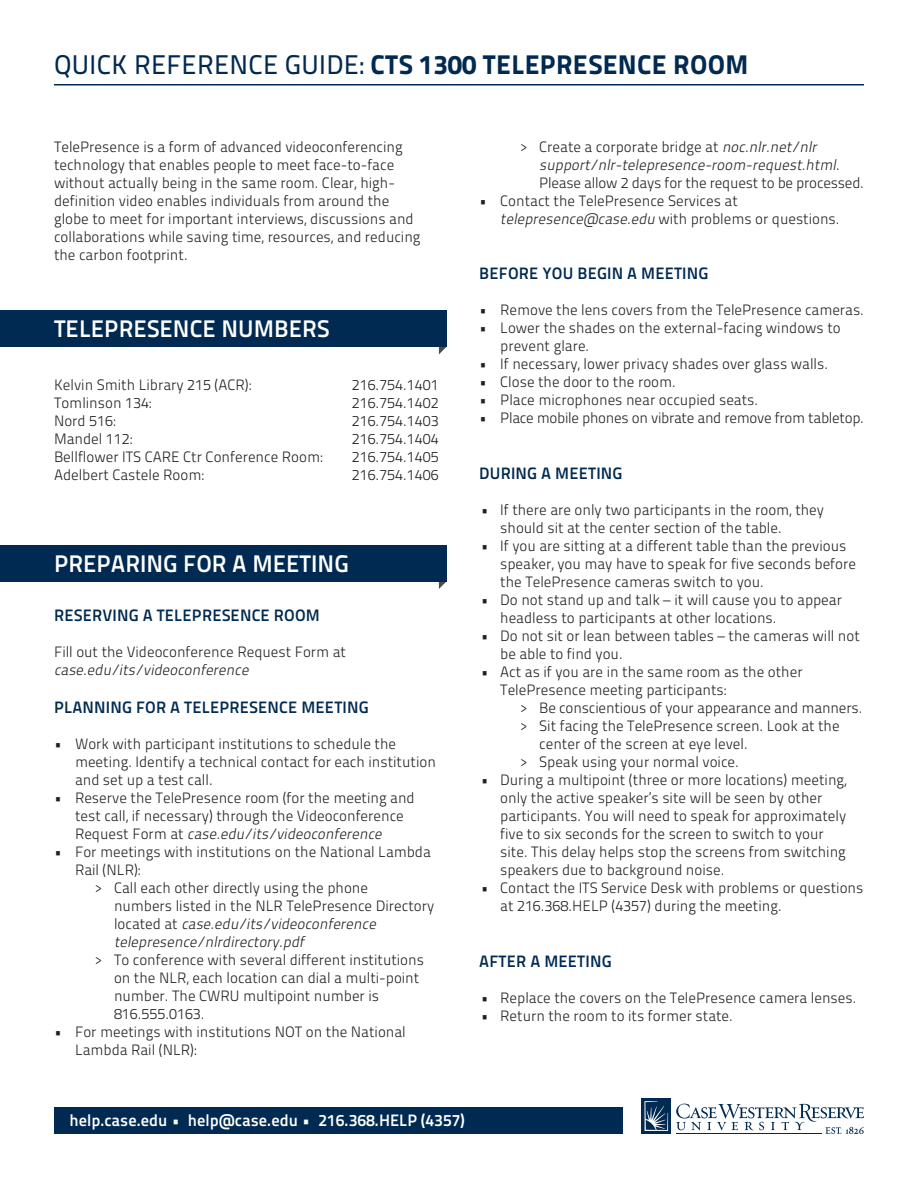
<style>
.page{position:relative;width:918px;height:1188px;background:#fff}
.page>*{position:absolute;margin:0;border:0;box-sizing:border-box;transform-origin:0 0}
.t1{font:27px "Titillium Maps 26 L 999 wt";letter-spacing:.01em;color:#002a51}
.Default{font:24px "Titillium Maps 26 L 750 wt";color:#fff}
.Default-2{font:16.5px "Titillium Maps 26 L 750 wt";letter-spacing:.01em;color:#002a51}
.No_Spacing{font:16.5px "Titillium Maps 26 L 750 wt";color:#fff}
.Default-3{font:15px/18px "Titillium Maps 26 L 250 wt";color:#231f20}
.Default-4{font:italic 15px "Titillium Maps 26 L 250 wt";color:#231f20}
.s1{font-family:"Titillium Maps 26 L 500 wt"}
.s2{font-style:italic}
</style>
<div class="page">
<svg style="left:439px;top:581px;width:8px;height:8px"></svg>
<div style="left:0;top:545px;width:447px;height:36px;background:#002a51"></div>
<div style="left:54px;top:1107px;width:569px;height:27px;background:#002a51"></div>
<svg style="left:676px;top:1104px;width:188px;height:30px"></svg>
<hr style="left:676px;top:1133px;width:146px;height:1px;background:#002a51">
<div style="left:642px;top:1098px;width:29px;height:36px;background:#002a51"></div>
<svg style="left:644px;top:1101px;width:24px;height:30px"></svg>
<hr style="left:54px;top:84px;width:810px;height:2px;background:#002a51">
<svg style="left:439px;top:347px;width:7px;height:7px"></svg>
<div style="left:0;top:310px;width:447px;height:37px;background:#002a51"></div>
<p class="t1" style="left:54px;top:44px;width:696px"><span class="s1">QUICK REFERENCE GUIDE:</span> CTS 1300 TELEPRESENCE ROOM</p>
<p class="Default-3" style="left:54px;top:137px;width:368px">TelePresence is a form of advanced videoconferencing technology that enables people to meet face-to-face without actually being in the same room. Clear, high&shy;definition video enables individuals from around the globe to meet for important interviews, discussions and collaborations while saving time, resources, and reducing the carbon footprint.</p>
<p class="Default" style="left:54px;top:310px;width:277px">TELEPRESENCE NUMBERS</p>
<p class="Default-3" style="left:54px;top:375px;width:199px">Kelvin Smith Library 215 (ACR):</p>
<p class="Default-3" style="left:54px;top:393px;width:99px">Tomlinson 134:</p>
<p class="Default-3" style="left:54px;top:411px;width:63px">Nord 516:</p>
<p class="Default-3" style="left:54px;top:429px;width:80px">Mandel 112:</p>
<p class="Default-3" style="left:54px;top:447px;width:270px">Bellflower ITS CARE Ctr Conference Room:</p>
<p class="Default-3" style="left:54px;top:465px;width:151px">Adelbert Castele Room:</p>
<p class="Default-3" style="left:352px;top:375px;width:88px">216.754.1401</p>
<p class="Default-3" style="left:352px;top:393px;width:88px">216.754.1402</p>
<p class="Default-3" style="left:352px;top:411px;width:88px">216.754.1403</p>
<p class="Default-3" style="left:352px;top:429px;width:88px">216.754.1404<br>216.754.1405</p>
<p class="Default-3" style="left:352px;top:465px;width:88px">216.754.1406</p>
<p class="Default" style="left:54px;top:545px;width:296px">PREPARING FOR A MEETING</p>
<p class="Default-2" style="left:54px;top:603px;width:267px">RESERVING A TELEPRESENCE ROOM</p>
<p class="Default-3" style="left:54px;top:642px;width:294px">Fill out the Videoconference Request Form at</p>
<p class="Default-4" style="left:54px;top:659px;width:200px">case.edu/its/videoconference</p>
<p class="Default-2" style="left:54px;top:695px;width:316px">PLANNING FOR A TELEPRESENCE MEETING</p>
<p class="Default-3" style="left:75px;top:734px;width:362px;text-indent:-21px">• Work with participant institutions to schedule the meeting. Identify a technical contact for each institution and set up a test call.</p>
<p class="Default-3" style="left:75px;top:788px;width:341px;text-indent:-21px">• Reserve the TelePresence room (for the meeting and test call, if necessary) through the Videoconference<br>R e q u e s t F o r m at <span class="s2">case.edu/its/videoconference</span></p>
<p class="Default-3" style="left:75px;top:842px;width:357px;text-indent:-21px">• For meetings with institutions on the National Lambda<br>Rail (NLR):</p>
<p class="Default-3" style="left:114px;top:878px;width:322px;text-indent:-20px">&gt; Call each other directly using the phone<br>numbers listed in the NLR TelePresence Directory l o c at e d at <span class="s2">case.edu/its/videoconference telepresence/nlrdirectory.pdf</span></p>
<p class="Default-3" style="left:114px;top:950px;width:312px;text-indent:-20px">&gt; To conference with several different institutions on the NLR, each location can dial a multi-point number. The CWRU multipoint number is 816.555.0163.</p>
<p class="Default-3" style="left:75px;top:1022px;width:332px;text-indent:-21px">• For meetings with institutions NOT on the National<br>Lambda Rail (NLR):</p>
<p class="Default-3" style="left:539px;top:137px;width:326px;text-indent:-20px">&gt; Create a corporate bridge at <span class="s2">noc.nlr.net/nlr support/nlr-telepresence-room-request.html</span>.<br>Please allow 2 days for the request to be processed.</p>
<p class="Default-3" style="left:479px;top:191px;width:260px">• Contact the TelePresence Services at</p>
<p class="Default-3" style="left:500px;top:209px;width:341px"><span class="s2">telepresence@case.edu</span> with problems or questions.</p>
<p class="Default-2" style="left:479px;top:261px;width:231px">BEFORE YOU BEGIN A MEETING</p>
<p class="Default-3" style="left:479px;top:300px;width:386px">• Remove the lens covers from the TelePresence cameras.</p>
<p class="Default-3" style="left:500px;top:318px;width:342px;text-indent:-21px">• Lower the shades on the external-facing windows to prevent glare.</p>
<p class="Default-3" style="left:479px;top:354px;width:350px">• If necessary, lower privacy shades over glass walls.</p>
<p class="Default-3" style="left:479px;top:372px;width:198px">• Close the door to the room.</p>
<p class="Default-3" style="left:479px;top:390px;width:280px">• Place microphones near occupied seats.</p>
<p class="Default-3" style="left:479px;top:408px;width:386px">• Place mobile phones on vibrate and remove from tabletop.</p>
<p class="Default-2" style="left:479px;top:461px;width:145px">DURING A MEETING</p>
<p class="Default-3" style="left:500px;top:500px;width:325px;text-indent:-20px">• If there are only two participants in the room, they should sit at the center section of the table.</p>
<p class="Default-3" style="left:500px;top:536px;width:357px;text-indent:-20px">• If you are sitting at a different table than the previous speaker, you may have to speak for five seconds before the TelePresence cameras switch to you.</p>
<p class="Default-3" style="left:500px;top:590px;width:343px;text-indent:-20px">• Do not stand up and talk – it will cause you to appear headless to participants at other locations.</p>
<p class="Default-3" style="left:500px;top:626px;width:361px;text-indent:-20px">• Do not sit or lean between tables – the cameras will not be able to find you.</p>
<p class="Default-3" style="left:500px;top:662px;width:304px;text-indent:-20px">• Act as if you are in the same room as the other<br>TelePresence meeting participants:</p>
<p class="Default-3" style="left:520px;top:698px;width:344px">&gt; Be conscientious of your appearance and manners.</p>
<p class="Default-3" style="left:539px;top:716px;width:302px;text-indent:-20px">&gt; Sit facing the TelePresence screen. Look at the center of the screen at eye level.</p>
<p class="Default-3" style="left:520px;top:752px;width:221px">&gt; Speak using your normal voice.</p>
<p class="Default-3" style="left:500px;top:770px;width:348px;text-indent:-20px">• During a multipoint (three or more locations) meeting, only the active speaker’s site will be seen by other participants. You will need to speak for approximately five to six seconds for the screen to switch to your site. This delay helps stop the screens from switching speakers due to background noise.</p>
<p class="Default-3" style="left:500px;top:878px;width:365px;text-indent:-20px">• Contact the ITS Service Desk with problems or questions at 216.368.HELP (4357) during the meeting.</p>
<p class="Default-2" style="left:479px;top:949px;width:134px">AFTER A MEETING</p>
<p class="Default-3" style="left:481px;top:988px;width:377px">• Replace the covers on the TelePresence camera lenses.</p>
<p class="Default-3" style="left:481px;top:1006px;width:254px">• Return the room to its former state.</p>
<p class="No_Spacing" style="left:70px;top:1108px;width:397px">help.case.edu • help@case.edu • 216.368.HELP (4357)</p>
</div>
